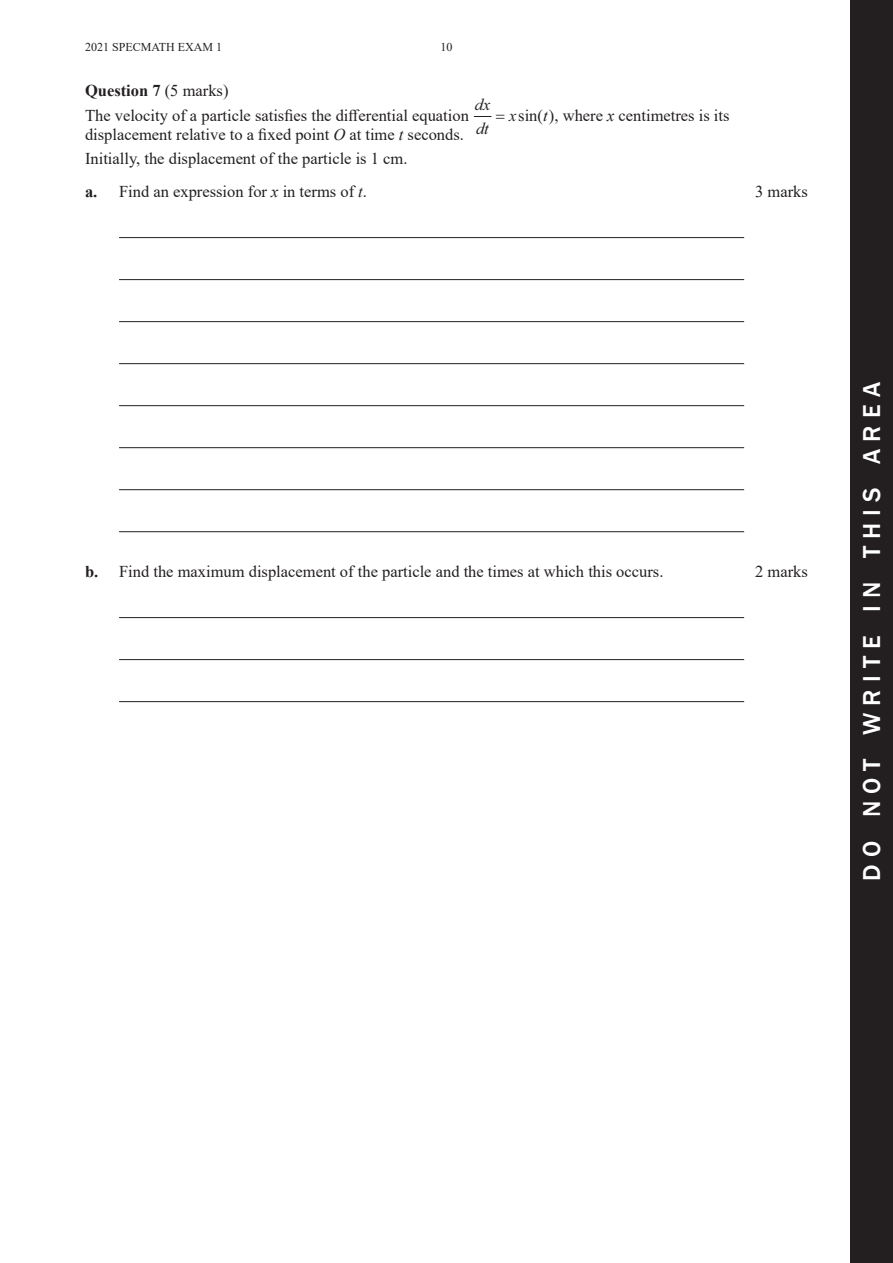
<style>
.page{position:relative;width:893px;height:1263px;background:#fff}
.page>*{position:absolute;margin:0;border:0;box-sizing:border-box;transform-origin:0 0}
.t1{font:500 25.2px "Franklin Gothic";letter-spacing:.285em;color:#fff}
.t2{font:16.5px/24px "Times New Roman";color:#231f20}
.t3{font:italic 16.5px/23.4px "Times New Roman";color:#231f20}
.t4{font:12px "Times New Roman";color:#231f20}
.s1{font-weight:700}
.s2{font-style:italic}
</style>
<div class="page">
<div style="left:850px;top:0;width:43px;height:1263px;background:#231f20"></div>
<hr style="left:119px;top:237px;width:625px;height:1px;background:#231f20">
<hr style="left:119px;top:279px;width:625px;height:1px;background:#231f20">
<hr style="left:119px;top:321px;width:625px;height:1px;background:#231f20">
<hr style="left:119px;top:363px;width:625px;height:1px;background:#231f20">
<hr style="left:119px;top:405px;width:625px;height:1px;background:#231f20">
<hr style="left:119px;top:447px;width:625px;height:1px;background:#231f20">
<hr style="left:119px;top:489px;width:625px;height:1px;background:#231f20">
<hr style="left:119px;top:531px;width:625px;height:1px;background:#231f20">
<hr style="left:119px;top:617px;width:625px;height:1px;background:#231f20">
<hr style="left:119px;top:659px;width:625px;height:1px;background:#231f20">
<hr style="left:119px;top:701px;width:625px;height:1px;background:#231f20">
<svg style="left:474px;top:116px;width:18px;height:1px"></svg>
<p class="t4" style="left:85px;top:38px;width:139px">2021 SPECMATH EXAM 1</p>
<p class="t4" style="left:440px;top:38px;width:13px">10</p>
<p class="t2" style="left:85px;top:78px;width:385px"><span class="s1">Question 7</span> (5 marks)<br>The velocity of a particle satisfies the differential equation</p>
<p class="t3" style="left:475px;top:93px;width:17px">dx dt</p>
<p class="t2" style="left:509px;top:103px;width:222px"><span class="s2">x</span>sin( ), where <span class="s2">x</span> centimetres is its</p>
<p class="t3" style="left:543px;top:103px;width:6px">t</p>
<p class="t2" style="left:85px;top:122px;width:380px">displacement relative to a fixed point <span class="s2">O</span> at time <span class="s2">t</span> seconds.<br>Initially, the displacement of the particle is 1 cm.</p>
<p class="t2" style="left:85px;top:179px;width:283px"><span class="s1">a.</span> Find an expression for <span class="s2">x</span> in terms of <span class="s2">t</span>.</p>
<p class="t2" style="left:755px;top:179px;width:54px">3 marks</p>
<p class="t2" style="left:85px;top:559px;width:580px"><span class="s1">b.</span> Find the maximum displacement of the particle and the times at which this occurs.</p>
<p class="t2" style="left:755px;top:559px;width:54px">2 marks</p>
<h1 class="t1" style="left:856px;top:881px;width:500px;rotate:-90deg">do not write in this area</h1>
</div>
